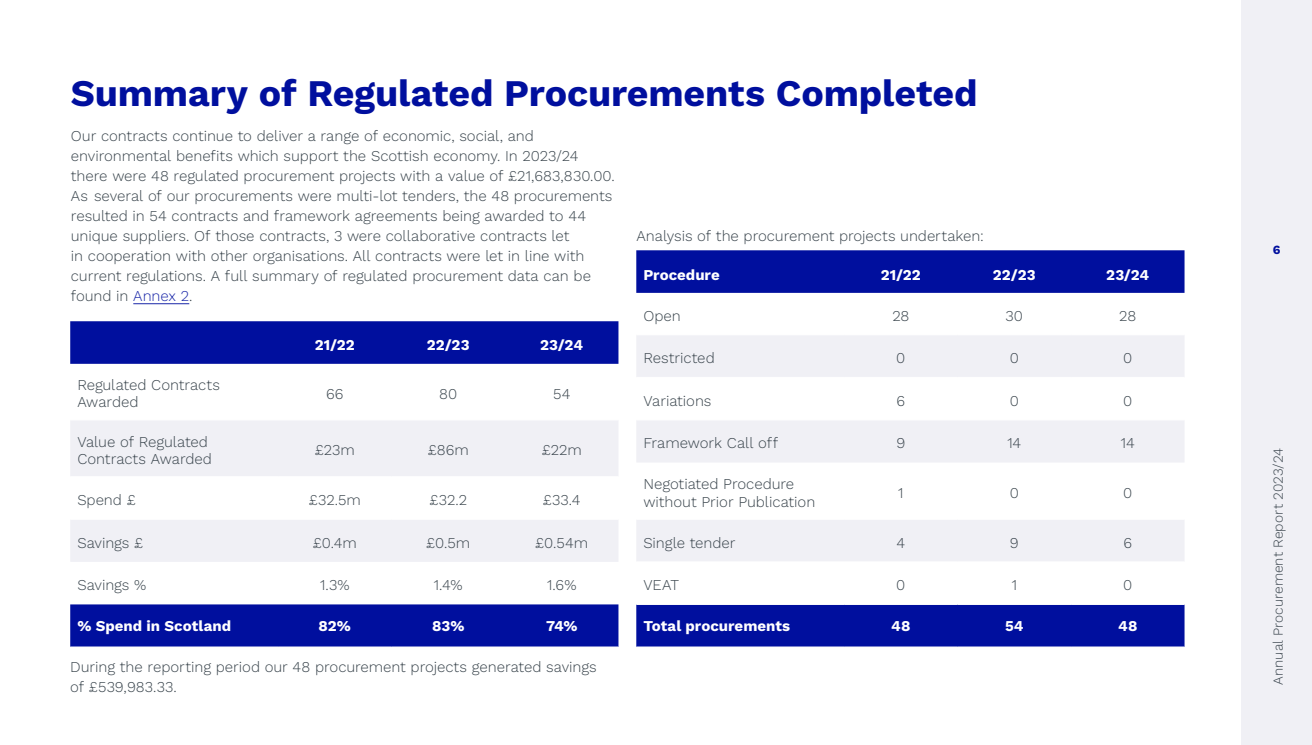
<style>
.page{position:relative;width:1312px;height:745px;background:#fff}
.page>*{position:absolute;margin:0;border:0;box-sizing:border-box;transform-origin:0 0}
.t1{font:700 37.5px "Work Sans";letter-spacing:-.005em;color:#000f9e}
.t2{font:300 15px/20px "Work Sans";letter-spacing:-.005em;color:#39444c}
.t3{font:700 15px "Work Sans";color:#fff}
.t4{font:300 13.75px "Work Sans";color:#39444c}
.t5{font:700 12.5px "Work Sans";color:#000f9e}
.s1{color:#1a27a8}
</style>
<div class="page">
<div style="left:1240px;top:0;width:71px;height:744px;background:#f0f0f5"></div>
<hr style="left:133px;top:303px;width:56px;height:1px;background:#1a27a8">
<div style="left:70px;top:321px;width:548px;height:42px;background:#000f9e"></div>
<svg style="left:70px;top:421px;width:548px;height:140px;fill:#f0f0f5"></svg>
<div style="left:70px;top:604px;width:548px;height:42px;background:#000f9e"></div>
<hr style="left:70px;top:476px;width:208px;height:1px;background:#fff">
<hr style="left:278px;top:476px;width:113px;height:1px;background:#fff">
<hr style="left:391px;top:476px;width:114px;height:1px;background:#fff">
<hr style="left:505px;top:476px;width:113px;height:1px;background:#fff">
<hr style="left:70px;top:518px;width:208px;height:1px;background:#fff">
<hr style="left:278px;top:518px;width:113px;height:1px;background:#fff">
<hr style="left:391px;top:518px;width:114px;height:1px;background:#fff">
<hr style="left:505px;top:518px;width:113px;height:1px;background:#fff">
<div style="left:636px;top:250px;width:548px;height:43px;background:#000f9e"></div>
<svg style="left:636px;top:335px;width:548px;height:127px;fill:#f0f0f5"></svg>
<div style="left:636px;top:520px;width:548px;height:41px;background:#f0f0f5"></div>
<div style="left:636px;top:604px;width:548px;height:42px;background:#000f9e"></div>
<hr style="left:636px;top:376px;width:208px;height:1px;background:#fff">
<hr style="left:844px;top:376px;width:113px;height:1px;background:#fff">
<hr style="left:957px;top:376px;width:113px;height:1px;background:#fff">
<hr style="left:1070px;top:376px;width:114px;height:1px;background:#fff">
<hr style="left:636px;top:419px;width:208px;height:1px;background:#fff">
<hr style="left:844px;top:419px;width:113px;height:1px;background:#fff">
<hr style="left:957px;top:419px;width:113px;height:1px;background:#fff">
<hr style="left:1070px;top:419px;width:114px;height:1px;background:#fff">
<h1 class="t1" style="left:71px;top:65px;width:907px">Summary of Regulated Procurements Completed</h1>
<p class="t2" style="left:71px;top:125px;width:545px">Our contracts continue to deliver a range of economic, social, and environmental benefits which support the Scottish economy. In 2023/24 there were 48 regulated procurement projects with a value of £21,683,830.00.<br>As several of our procurements were multi-lot tenders, the 48 procurements resulted in 54 contracts and framework agreements being awarded to 44 unique suppliers. Of those contracts, 3 were collaborative contracts let<br>in cooperation with other organisations. All contracts were let in line with current regulations. A full summary of regulated procurement data can be found in <span class="s1">Annex 2</span>.</p>
<p class="t3" style="left:315px;top:334px;width:41px">21/22</p>
<p class="t3" style="left:427px;top:334px;width:44px">22/23</p>
<p class="t3" style="left:540px;top:334px;width:45px">23/24</p>
<p class="t2" style="left:77px;top:375px;width:144px;line-height:17.5px">Regulated Contracts<br>Awarded</p>
<p class="t2" style="left:326px;top:383px;width:19px">66</p>
<p class="t2" style="left:439px;top:383px;width:19px">80</p>
<p class="t2" style="left:553px;top:383px;width:19px">54</p>
<p class="t2" style="left:77px;top:432px;width:136px;line-height:17.5px">Value of Regulated<br>Contracts Awarded</p>
<p class="t2" style="left:315px;top:439px;width:42px">£23m</p>
<p class="t2" style="left:427px;top:439px;width:43px">£86m</p>
<p class="t2" style="left:541px;top:439px;width:42px">£22m</p>
<p class="t2" style="left:77px;top:489px;width:60px">Spend £</p>
<p class="t2" style="left:308px;top:489px;width:54px">£32.5m</p>
<p class="t2" style="left:429px;top:489px;width:39px">£32.2</p>
<p class="t2" style="left:542px;top:489px;width:39px">£33.4</p>
<p class="t2" style="left:77px;top:531px;width:67px">Savings £</p>
<p class="t2" style="left:313px;top:531px;width:45px">£0.4m</p>
<p class="t2" style="left:426px;top:531px;width:45px">£0.5m</p>
<p class="t2" style="left:535px;top:531px;width:54px">£0.54m</p>
<p class="t2" style="left:77px;top:574px;width:70px">Savings %</p>
<p class="t2" style="left:320px;top:574px;width:31px">1.3%</p>
<p class="t2" style="left:434px;top:574px;width:30px">1.4%</p>
<p class="t2" style="left:547px;top:574px;width:31px">1.6%</p>
<p class="t3" style="left:77px;top:614px;width:155px">% Spend in Scotland</p>
<p class="t3" style="left:318px;top:614px;width:34px">82%</p>
<p class="t3" style="left:432px;top:614px;width:34px">83%</p>
<p class="t3" style="left:546px;top:614px;width:33px">74%</p>
<p class="t2" style="left:70px;top:655px;width:528px">During the reporting period our 48 procurement projects generated savings of £539,983.33.</p>
<p class="t2" style="left:636px;top:225px;width:349px">Analysis of the procurement projects undertaken:</p>
<p class="t3" style="left:643px;top:264px;width:78px">Procedure</p>
<p class="t3" style="left:880px;top:264px;width:41px">21/22</p>
<p class="t3" style="left:992px;top:264px;width:44px">22/23</p>
<p class="t3" style="left:1105px;top:264px;width:45px">23/24</p>
<p class="t2" style="left:643px;top:305px;width:39px">Open</p>
<p class="t2" style="left:892px;top:305px;width:19px">28</p>
<p class="t2" style="left:1005px;top:305px;width:19px">30</p>
<p class="t2" style="left:1118px;top:305px;width:19px">28</p>
<p class="t2" style="left:643px;top:347px;width:73px">Restricted</p>
<p class="t2" style="left:896px;top:347px;width:11px">0</p>
<p class="t2" style="left:1009px;top:347px;width:11px">0</p>
<p class="t2" style="left:1122px;top:347px;width:11px">0</p>
<p class="t2" style="left:643px;top:390px;width:70px">Variations</p>
<p class="t2" style="left:896px;top:390px;width:10px">6</p>
<p class="t2" style="left:1009px;top:390px;width:11px">0</p>
<p class="t2" style="left:1122px;top:390px;width:11px">0</p>
<p class="t2" style="left:643px;top:432px;width:136px">Framework Call off</p>
<p class="t2" style="left:896px;top:432px;width:10px">9</p>
<p class="t2" style="left:1007px;top:432px;width:15px">14</p>
<p class="t2" style="left:1120px;top:432px;width:15px">14</p>
<p class="t2" style="left:643px;top:474px;width:173px;line-height:17.5px">Negotiated Procedure without Prior Publication</p>
<p class="t2" style="left:898px;top:482px;width:7px">1</p>
<p class="t2" style="left:1009px;top:482px;width:11px">0</p>
<p class="t2" style="left:1122px;top:482px;width:11px">0</p>
<p class="t2" style="left:643px;top:531px;width:94px">Single tender</p>
<p class="t2" style="left:896px;top:531px;width:10px">4</p>
<p class="t2" style="left:1009px;top:531px;width:10px">9</p>
<p class="t2" style="left:1123px;top:531px;width:10px">6</p>
<p class="t2" style="left:643px;top:574px;width:37px">VEAT</p>
<p class="t2" style="left:896px;top:574px;width:11px">0</p>
<p class="t2" style="left:1011px;top:574px;width:7px">1</p>
<p class="t2" style="left:1122px;top:574px;width:11px">0</p>
<p class="t3" style="left:643px;top:614px;width:148px">Total procurements</p>
<p class="t3" style="left:891px;top:614px;width:21px">48</p>
<p class="t3" style="left:1004px;top:614px;width:20px">54</p>
<p class="t3" style="left:1117px;top:614px;width:21px">48</p>
<p class="t5" style="left:1272px;top:240px;width:9px">6</p>
<p class="t4" style="left:1267px;top:684px;width:238px;rotate:-90deg">Annual Procurement Report 2023/24</p>
</div>
